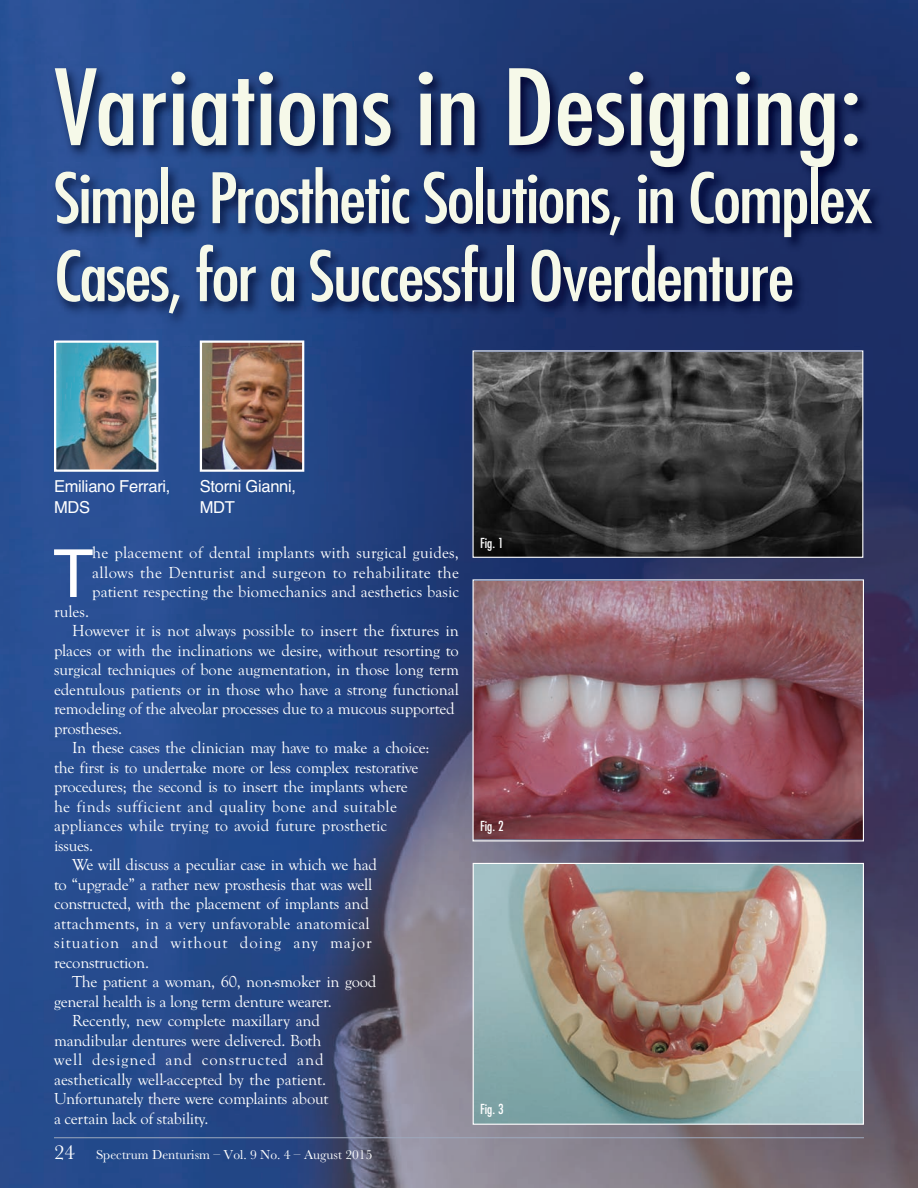
<style>
.page{position:relative;width:918px;height:1188px;background:#fff}
.page>*{position:absolute;margin:0;border:0;box-sizing:border-box;transform-origin:0 0}
.t1{font:condensed 102px "Futura LT";color:#f6f9e9;scale:1.1 1}
.t2{font:condensed 67.5px/78px "Futura LT";letter-spacing:-.025em;color:#f6f9e9;scale:1.1 1}
.t3{font:66.3px "Helvetica";color:#fff}
.t4{font:16.5px/19.5px "Goudy Old Style T";letter-spacing:-.015em;color:#fff;text-align:justify}
.t5{font:16.5px "Goudy Old Style T";letter-spacing:.005em;color:#fff}
.t6{font:16.5px "Goudy Old Style T";letter-spacing:.06em;color:#fff}
.t7{font:16.5px "Goudy Old Style T";letter-spacing:.025em;color:#fff}
.t8{font:16.5px "Goudy Old Style T";letter-spacing:.015em;color:#fff}
.t9{font:16.5px/21px "Helvetica";letter-spacing:-.015em;color:#fff}
.t10{font:13.5px "Baskerville";color:#fff}
.t11{font:condensed 13.5px "Futura LT";letter-spacing:.005em;color:#fff}
.s1{font-size:21px}
</style>
<div class="page">
<img style="left:0;top:0;width:918px;height:1188px">
<hr style="left:54px;top:1137px;width:810px;height:1px;background:#9da9bd">
<img style="left:0;top:18px;width:918px;height:329px">
<img style="left:474px;top:352px;width:387px;height:204px">
<div style="left:472px;top:350px;width:391px;height:208px;border:1px solid #fff"></div>
<img style="left:474px;top:582px;width:388px;height:257px">
<div style="left:472px;top:579px;width:392px;height:262px;border:1px solid #fff"></div>
<img style="left:475px;top:865px;width:387px;height:258px">
<div style="left:473px;top:863px;width:391px;height:262px;border:1px solid #fff"></div>
<img style="left:57px;top:343px;width:99px;height:126px">
<div style="left:54px;top:340px;width:105px;height:132px;border:2px solid #fff"></div>
<img style="left:203px;top:343px;width:98px;height:126px">
<div style="left:200px;top:340px;width:104px;height:132px;border:2px solid #fff"></div>
<p class="t1" style="left:54px;top:46px;width:736px">Variations in Designing:</p>
<p class="t2" style="left:54px;top:159px;width:746px">Simple Prosthetic Solutions, in Complex<br>Cases, for a Successful Overdenture</p>
<p class="t9" style="left:54px;top:476px;width:118px">Emiliano Ferrari,<br>MDS</p>
<p class="t9" style="left:200px;top:476px;width:98px">Storni Gianni,<br>MDT</p>
<p class="t3" style="left:53px;top:535px;width:42px">T</p>
<p class="t4" style="left:92px;top:543px;width:368px">he placement of dental implants with surgical guides, allows the Denturist and surgeon to rehabilitate the patient respecting the biomechanics and aesthetics basic</p>
<p class="t4" style="left:54px;top:601px;width:37px">rules.</p>
<p class="t5" style="left:72px;top:621px;width:388px">However it is not always possible to insert the fixtures in</p>
<p class="t4" style="left:54px;top:640px;width:406px">places or with the inclinations we desire, without resorting to</p>
<p class="t4" style="left:54px;top:660px;width:407px">surgical techniques of bone augmentation, in those long term</p>
<p class="t4" style="left:54px;top:679px;width:406px">edentulous patients or in those who have a strong functional</p>
<p class="t4" style="left:54px;top:699px;width:402px">remodeling of the alveolar processes due to a mucous supported</p>
<p class="t4" style="left:54px;top:718px;width:70px">prostheses.</p>
<p class="t4" style="left:72px;top:738px;width:359px">In these cases the clinician may have to make a choice:</p>
<p class="t4" style="left:54px;top:757px;width:366px">the first is to undertake more or less complex restorative</p>
<p class="t4" style="left:54px;top:777px;width:355px">procedures; the second is to insert the implants where</p>
<p class="t7" style="left:54px;top:796px;width:344px">he finds sufficient and quality bone and suitable</p>
<p class="t5" style="left:54px;top:816px;width:335px">appliances while trying to avoid future prosthetic</p>
<p class="t4" style="left:54px;top:835px;width:41px">issues.</p>
<p class="t4" style="left:72px;top:855px;width:307px">We will discuss a peculiar case in which we had</p>
<p class="t4" style="left:54px;top:874px;width:320px">to “upgrade” a rather new prosthesis that was well</p>
<p class="t4" style="left:54px;top:894px;width:316px">constructed, with the placement of implants and</p>
<p class="t8" style="left:54px;top:913px;width:317px">attachments, in a very unfavorable anatomical</p>
<p class="t6" style="left:54px;top:933px;width:320px">situation and without doing any major</p>
<p class="t4" style="left:54px;top:952px;width:97px">reconstruction.</p>
<p class="t4" style="left:72px;top:972px;width:306px">The patient a woman, 60, non-smoker in good</p>
<p class="t4" style="left:54px;top:991px;width:279px">general health is a long term denture wearer.</p>
<p class="t4" style="left:72px;top:1011px;width:250px">Recently, new complete maxillary and</p>
<p class="t4" style="left:54px;top:1030px;width:269px">mandibular dentures were delivered. Both</p>
<p class="t6" style="left:54px;top:1050px;width:271px">well designed and constructed and</p>
<p class="t4" style="left:54px;top:1069px;width:274px">aesthetically well-accepted by the patient.</p>
<p class="t4" style="left:54px;top:1089px;width:276px">Unfortunately there were complaints about</p>
<p class="t4" style="left:54px;top:1108px;width:156px">a certain lack of stability.</p>
<p class="t10" style="left:54px;top:1147px;width:320px"><span class="s1">24</span> Spectrum Denturism – Vol. 9 No. 4 – August 2015</p>
<p class="t11" style="left:480px;top:534px;width:25px">Fig. 1</p>
<p class="t11" style="left:480px;top:818px;width:25px">Fig. 2</p>
<p class="t11" style="left:480px;top:1101px;width:25px">Fig. 3</p>
</div>
